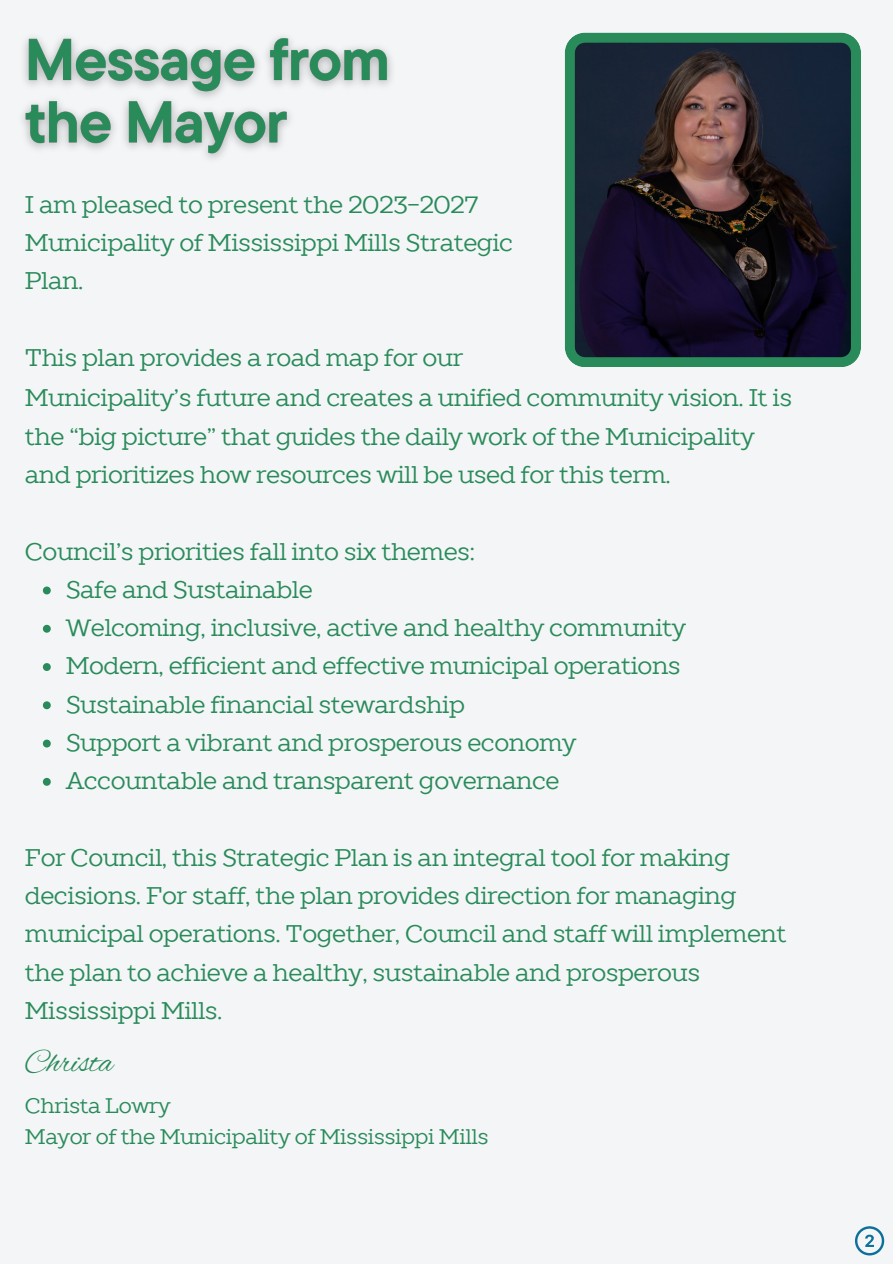
<style>
.page{position:relative;width:893px;height:1264px;background:#fff}
.page>*{position:absolute;margin:0;border:0;box-sizing:border-box;transform-origin:0 0}
.t1{font:33px "Alex Brush";letter-spacing:-.02em;color:#298b5a}
.t2{font:24px/38.2px "TT Slabs";letter-spacing:-.02em;color:#298b5a}
.t3{font:21px "TT Slabs";letter-spacing:-.02em;color:#298b5a}
</style>
<div class="page">
<div style="left:0;top:0;width:892px;height:1263px;background:#f4f5f7"></div>
<svg style="left:564px;top:33px;width:296px;height:334px"></svg>
<svg style="left:43px;top:586px;width:8px;height:8px"></svg>
<svg style="left:43px;top:625px;width:8px;height:7px"></svg>
<svg style="left:43px;top:663px;width:8px;height:8px"></svg>
<svg style="left:43px;top:701px;width:8px;height:8px"></svg>
<svg style="left:43px;top:739px;width:8px;height:8px"></svg>
<svg style="left:43px;top:778px;width:8px;height:7px"></svg>
<svg style="left:855px;top:1226px;width:29px;height:29px"></svg>
<img style="left:22px;top:36px;width:370px;height:123px">
<p class="t2" style="left:25px;top:186px;width:490px">I am pleased to present the 2023-2027<br>Municipality of Mississippi Mills Strategic<br>Plan.</p>
<p class="t2" style="left:25px;top:339px;width:440px">This plan provides a road map for our</p>
<p class="t2" style="left:25px;top:379px;width:768px">Municipality’s future and creates a unified community vision. It is the “big picture” that guides the daily work of the Municipality and prioritizes how resources will be used for this term.</p>
<p class="t2" style="left:25px;top:532px;width:452px">Council’s priorities fall into six themes:</p>
<p class="t2" style="left:66px;top:571px;width:248px">Safe and Sustainable</p>
<p class="t2" style="left:66px;top:609px;width:622px">Welcoming, inclusive, active and healthy community</p>
<p class="t2" style="left:66px;top:647px;width:616px">Modern, efficient and effective municipal operations</p>
<p class="t2" style="left:66px;top:685px;width:401px">Sustainable financial stewardship</p>
<p class="t2" style="left:66px;top:724px;width:512px">Support a vibrant and prosperous economy</p>
<p class="t2" style="left:66px;top:762px;width:495px">Accountable and transparent governance</p>
<p class="t2" style="left:25px;top:838px;width:763px">For Council, this Strategic Plan is an integral tool for making decisions. For staff, the plan provides direction for managing municipal operations. Together, Council and staff will implement the plan to achieve a healthy, sustainable and prosperous Mississippi Mills.</p>
<p class="t1" style="left:25px;top:1043px;width:90px">Christa</p>
<p class="t3" style="left:25px;top:1092px;width:147px">Christa Lowry</p>
<p class="t3" style="left:25px;top:1122px;width:465px">Mayor of the Municipality of Mississippi Mills</p>
</div>
